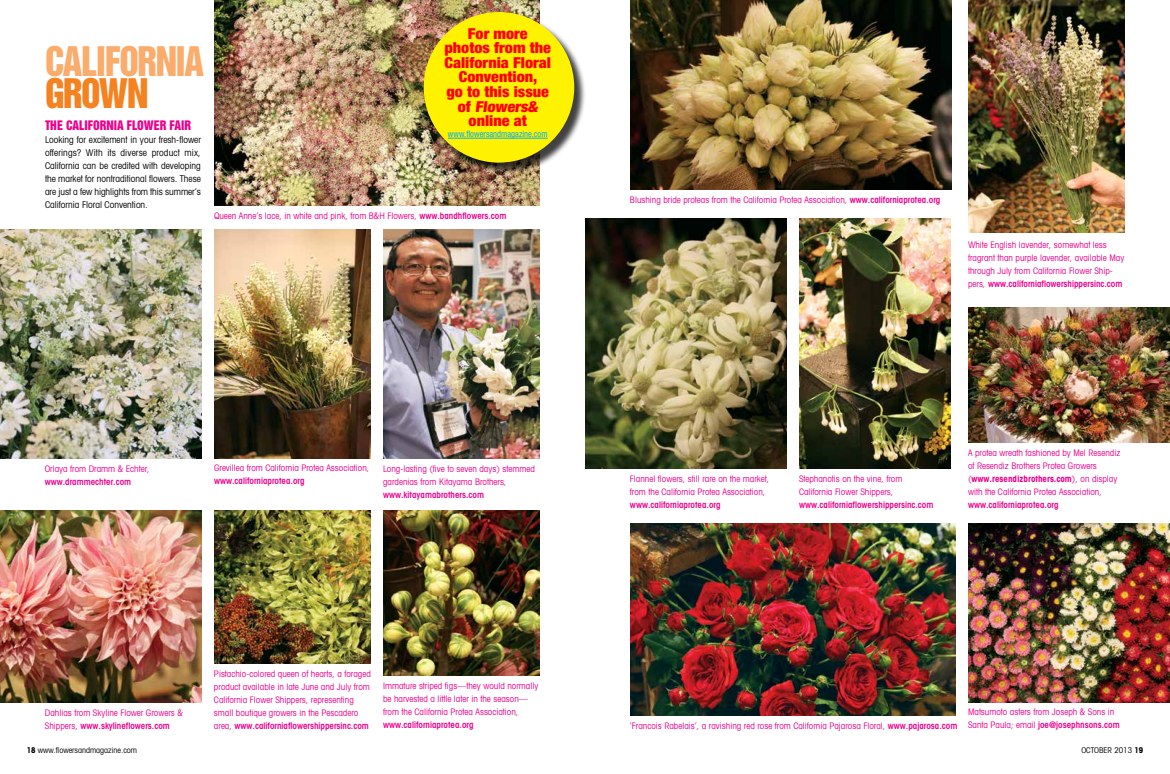
<style>
.page{position:relative;width:1170px;height:774px;background:#fff}
.page>*{position:absolute;margin:0;border:0;box-sizing:border-box;transform-origin:0 0}
.t1{font:37.3px "Helvetica Inserat Cyr Upright";letter-spacing:-.035em;color:#faac6c;scale:.94 1}
.t2{font:37.3px "Helvetica Inserat Cyr Upright";letter-spacing:-.04em;color:#f58220;scale:.94 1}
.t3{font:900 condensed 15.1px/14.6px "Helvetica Neue";color:#f00;text-align:center;scale:1.07 1}
.t4{font:12px "Helvetica Inserat Cyr Upright";color:#ec008c}
.t5{font:condensed 9.4px/13px "Avant Garde";color:#000;text-align:justify}
.t6{font:condensed 9px/13px "Avant Garde";color:#ec008c}
.t7{font:600 condensed 9px "Avant Garde";color:#ec008c}
.t8{font:condensed 8.9px "Helvetica Neue";color:#00aeef;scale:.96 1}
.t9{font:condensed 8px "Avant Garde";color:#000}
.s1{font-weight:600}
.s2{font-weight:700}
</style>
<div class="page">
<img style="left:968px;top:0;width:157px;height:233px">
<img style="left:214px;top:230px;width:157px;height:228px">
<img style="left:585px;top:218px;width:202px;height:251px">
<img style="left:0;top:230px;width:202px;height:228px">
<img style="left:383px;top:511px;width:157px;height:165px">
<img style="left:968px;top:307px;width:202px;height:136px">
<img style="left:0;top:511px;width:202px;height:191px">
<img style="left:630px;top:0;width:322px;height:190px">
<img style="left:968px;top:524px;width:202px;height:178px">
<img style="left:214px;top:511px;width:157px;height:152px">
<img style="left:630px;top:524px;width:326px;height:191px">
<img style="left:383px;top:230px;width:157px;height:228px">
<img style="left:799px;top:218px;width:152px;height:251px">
<img style="left:214px;top:0;width:326px;height:206px">
<div style="left:425px;top:14px;width:162px;height:161px;background:#000;opacity:.75"></div>
<div style="left:424px;top:12px;width:150px;height:151px;background:#fff200;border-radius:50%"></div>
<hr style="left:448px;top:138px;width:100px;height:1px;background:#00aeef">
<h1 class="t1" style="left:45px;top:39px;width:171px">CALIFORNIA</h1>
<h1 class="t2" style="left:45px;top:71px;width:112px">GROWN</h1>
<h3 class="t4" style="left:45px;top:119px;width:148px">THE CALIFORNIA FLOWER FAIR</h3>
<p class="t5" style="left:45px;top:133px;width:158px">Looking for excitement in your fresh-flower offerings? With its diverse product mix, California can be credited with developing the market for nontraditional flowers. These are just a few highlights from this summer’s California Floral Convention.</p>
<h2 class="t3" style="left:444px;top:26px;width:101px">For more photos from the<br>California Floral<br>Convention,<br>go to this issue of Flowers&amp; online at</h2>
<p class="t8" style="left:448px;top:129px;width:105px">www.flowersandmagazine.com</p>
<p class="t6" style="left:214px;top:209px;width:294px">Queen Anne’s lace, in white and pink, from B&amp;H Flowers, <span class="s1">www.bandhflowers.com</span></p>
<p class="t6" style="left:630px;top:193px;width:312px">Blushing bride proteas from the California Protea Association, <span class="s1">www.californiaprotea.org</span></p>
<p class="t6" style="left:968px;top:238px;width:158px">White English lavender, somewhat less fragrant than purple lavender, available May through July from California Flower Ship&shy;pers, <span class="s1">www.californiaflowershippersinc.com</span></p>
<p class="t6" style="left:45px;top:462px;width:107px">Orlaya from Dramm &amp; Echter,</p>
<p class="t7" style="left:45px;top:476px;width:88px">www.drammechter.com</p>
<p class="t6" style="left:214px;top:462px;width:157px">Grevillea from California Protea Association,</p>
<p class="t7" style="left:214px;top:476px;width:92px">www.californiaprotea.org</p>
<p class="t6" style="left:383px;top:462px;width:153px">Long-lasting (five to seven days) stemmed gardenias from Kitayama Brothers,</p>
<p class="t7" style="left:383px;top:489px;width:103px">www.kitayamabrothers.com</p>
<p class="t6" style="left:630px;top:472px;width:141px">Flannel flowers, still rare on the market, from the California Protea Association,</p>
<p class="t7" style="left:630px;top:500px;width:92px">www.californiaprotea.org</p>
<p class="t6" style="left:799px;top:472px;width:105px">Stephanotis on the vine, from<br>California Flower Shippers,</p>
<p class="t7" style="left:799px;top:500px;width:136px">www.californiaflowershippersinc.com</p>
<p class="t6" style="left:968px;top:446px;width:154px">A protea wreath fashioned by Mel Resendiz of Resendiz Brothers Protea Growers (<span class="s2">www.resendizbrothers.com</span>), on display with the California Protea Association,</p>
<p class="t7" style="left:968px;top:500px;width:92px">www.californiaprotea.org</p>
<p class="t6" style="left:45px;top:706px;width:139px">Dahlias from Skyline Flower Growers &amp;<br>Shippers, <span class="s1">www.skylineflowers.com</span></p>
<p class="t9" style="left:27px;top:745px;width:112px"><span class="s2">18</span> www.flowersandmagazine.com</p>
<p class="t6" style="left:214px;top:667px;width:158px">Pistachio-colored queen of hearts, a foraged product available in late June and July from California Flower Shippers, representing small boutique growers in the Pescadero area, <span class="s1">www.californiaflowershippersinc.com</span></p>
<p class="t6" style="left:383px;top:679px;width:157px">Immature striped figs—they would normally be harvested a little later in the season— from the California Protea Association,</p>
<p class="t7" style="left:383px;top:720px;width:92px">www.californiaprotea.org</p>
<p class="t6" style="left:630px;top:719px;width:329px">‘Francois Rabelais’, a ravishing red rose from California Pajarosa Floral, <span class="s1">www.pajarosa.com</span></p>
<p class="t6" style="left:968px;top:705px;width:153px">Matsumoto asters from Joseph &amp; Sons in<br>Santa Paula; email <span class="s1">joe@josephnsons.com</span></p>
<p class="t9" style="left:1081px;top:745px;width:6px">october</p>
<p class="t9" style="left:1114px;top:745px;width:30px">2013 <span class="s2">19</span></p>
</div>
